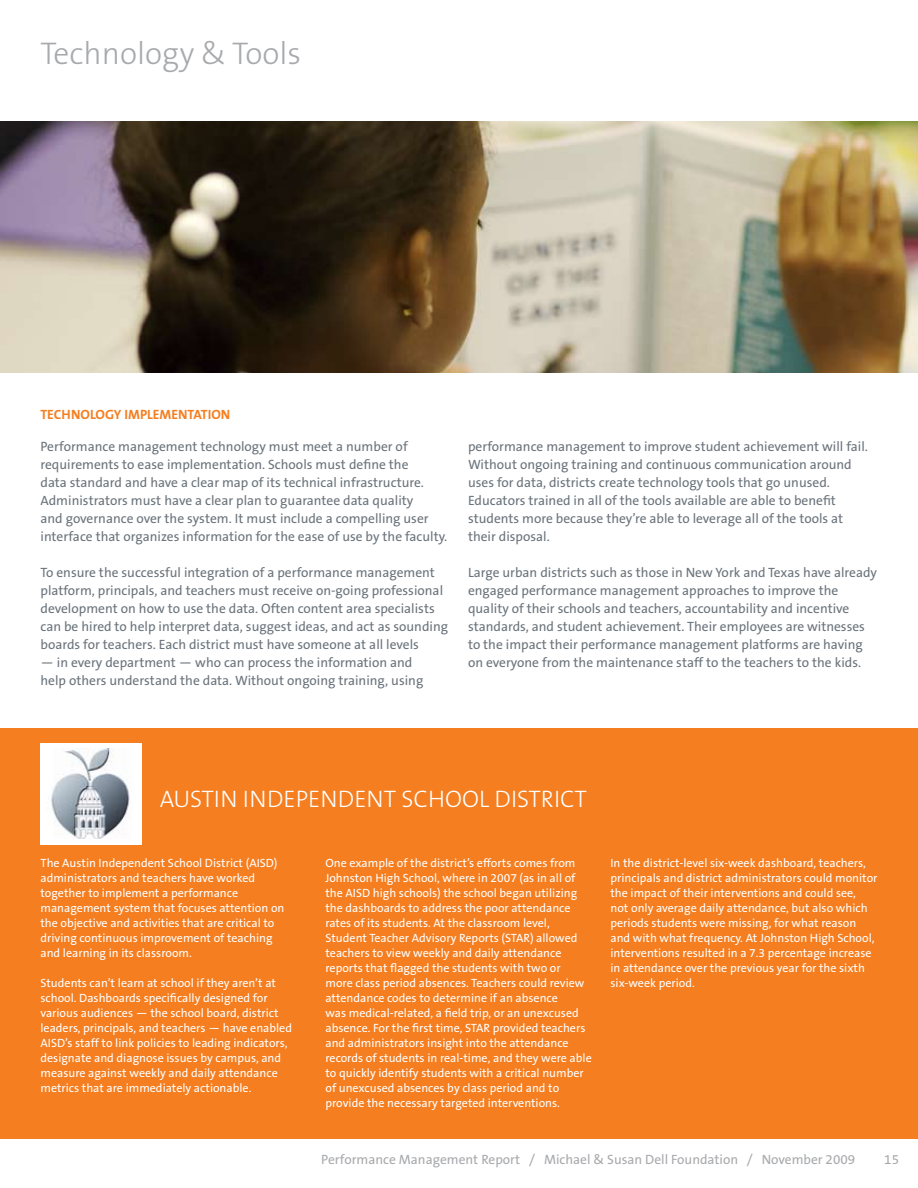
<style>
.page{position:relative;width:918px;height:1188px;background:#fff}
.page>*{position:absolute;margin:0;border:0;box-sizing:border-box;transform-origin:0 0}
.t1{font:300 31.5px "The Sans B3";color:#a7a9ac}
.t2{font:300 24px "The Sans B3";color:#fff}
.t3{font:13.5px/18px "The Sans B5 Plain";color:#6a737b}
.t4{font:13.5px "The Sans B5 Plain";color:#a7a9ac}
.t5{font:700 13.5px "The Sans B7";color:#f57e20}
.t6{font:12px/15px "The Sans B5 Plain";color:#fff}
</style>
<div class="page">
<div style="left:0;top:728px;width:918px;height:411px;background:#f57e20"></div>
<div style="left:40px;top:743px;width:102px;height:101px;background:#fff"></div>
<img style="left:51px;top:748px;width:79px;height:91px">
<img style="left:0;top:122px;width:918px;height:250px">
<h1 class="t1" style="left:40px;top:36px;width:262px">Technology &amp; Tools</h1>
<p class="t5" style="left:40px;top:408px;width:191px">TECHNOLOGY IMPLEMENTATION</p>
<p class="t3" style="left:40px;top:438px;width:408px">Performance management technology must meet a number of requirements to ease implementation. Schools must define the<br>data standard and have a clear map of its technical infrastructure.<br>Administrators must have a clear plan to guarantee data quality<br>and governance over the system. It must include a compelling user interface that organizes information for the ease of use by the faculty.</p>
<p class="t3" style="left:40px;top:564px;width:409px">To ensure the successful integration of a performance management platform, principals, and teachers must receive on-going professional development on how to use the data. Often content area specialists can be hired to help interpret data, suggest ideas, and act as sounding boards for teachers. Each district must have someone at all levels</p>
<p class="t3" style="left:40px;top:654px;width:384px">— in every department — who can process the information and help others understand the data. Without ongoing training, using</p>
<p class="t3" style="left:468px;top:438px;width:401px">performance management to improve student achievement will fail.<br>Without ongoing training and continuous communication around uses for data, districts create technology tools that go unused.<br>Educators trained in all of the tools available are able to benefit students more because they’re able to leverage all of the tools at their disposal.</p>
<p class="t3" style="left:468px;top:564px;width:411px">Large urban districts such as those in New York and Texas have already engaged performance management approaches to improve the quality of their schools and teachers, accountability and incentive standards, and student achievement. Their employees are witnesses to the impact their performance management platforms are having on everyone from the maintenance staff to the teachers to the kids.</p>
<h2 class="t2" style="left:160px;top:786px;width:429px">AUSTIN INDEPENDENT SCHOOL DISTRICT</h2>
<p class="t6" style="left:40px;top:856px;width:245px">The Austin Independent School District (AISD) administrators and teachers have worked together to implement a performance management system that focuses attention on the objective and activities that are critical to driving continuous improvement of teaching and learning in its classroom.</p>
<p class="t6" style="left:40px;top:976px;width:253px">Students can’t learn at school if they aren’t at school. Dashboards specifically designed for various audiences — the school board, district leaders, principals, and teachers — have enabled AISD’s staff to link policies to leading indicators, designate and diagnose issues by campus, and measure against weekly and daily attendance metrics that are immediately actionable.</p>
<p class="t6" style="left:326px;top:856px;width:268px">One example of the district’s efforts comes from Johnston High School, where in 2007 (as in all of the AISD high schools) the school began utilizing the dashboards to address the poor attendance rates of its students. At the classroom level, Student Teacher Advisory Reports (STAR) allowed teachers to view weekly and daily attendance reports that flagged the students with two or<br>more class period absences. Teachers could review attendance codes to determine if an absence<br>was medical-related, a field trip, or an unexcused absence. For the first time, STAR provided teachers and administrators insight into the attendance records of students in real-time, and they were able to quickly identify students with a critical number of unexcused absences by class period and to provide the necessary targeted interventions.</p>
<p class="t6" style="left:610px;top:856px;width:268px">In the district-level six-week dashboard, teachers, principals and district administrators could monitor the impact of their interventions and could see,<br>not only average daily attendance, but also which periods students were missing, for what reason and with what frequency. At Johnston High School, interventions resulted in a 7.3 percentage increase in attendance over the previous year for the sixth six-week period.</p>
<p class="t4" style="left:321px;top:1152px;width:536px">Performance Management Report / Michael &amp; Susan Dell Foundation / November 2009</p>
<p class="t4" style="left:884px;top:1152px;width:16px">15</p>
</div>
